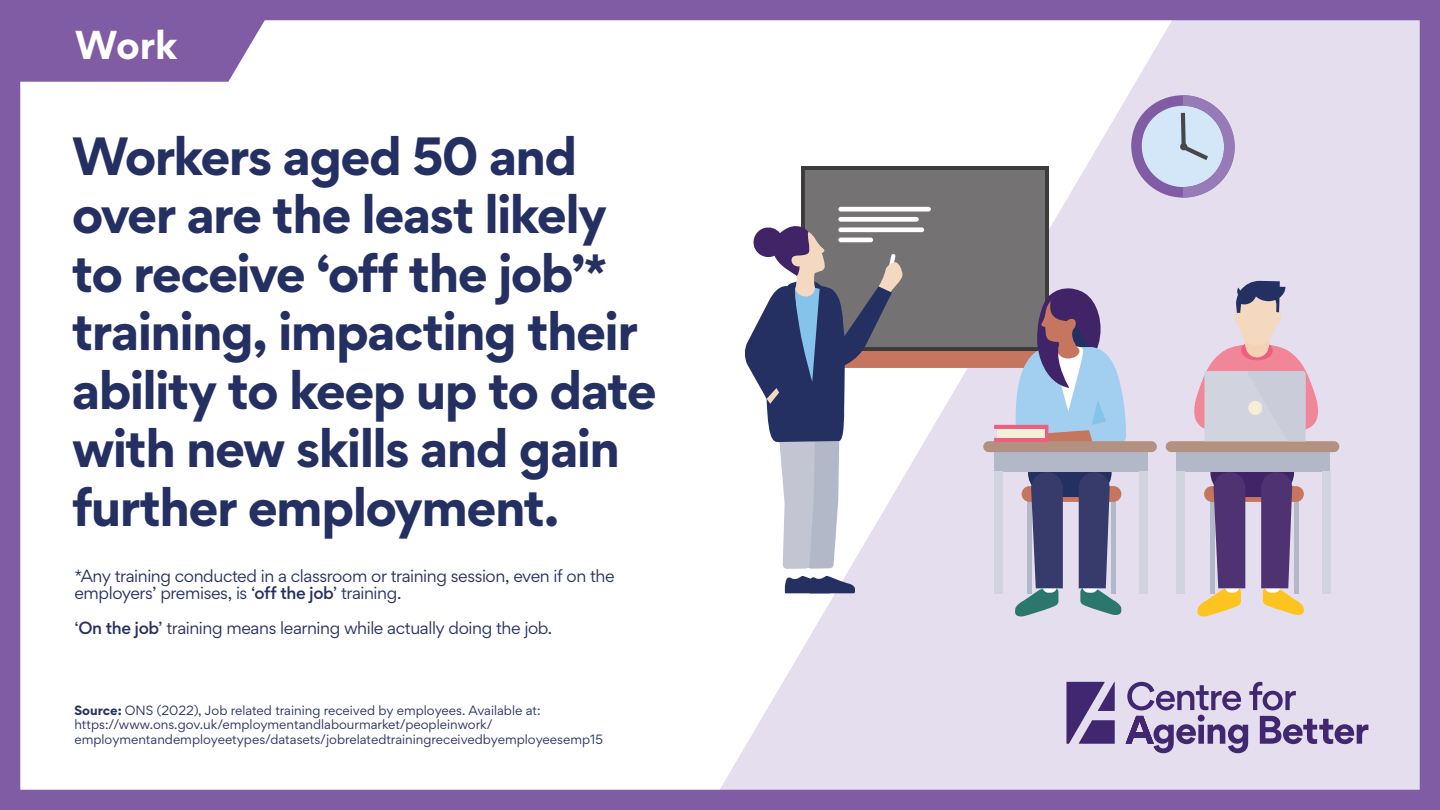
<style>
.page{position:relative;width:1440px;height:810px;background:#fff}
.page>*{position:absolute;margin:0;border:0;box-sizing:border-box;transform-origin:0 0}
.t1{font:700 48px/58.5px "Gordita";letter-spacing:-.035em;color:#242f62}
.t2{font:700 36px "Gordita";color:#fff}
.t3{font:15.75px/17.2px "Gordita";letter-spacing:-.025em;color:#242f62}
.t4{font:12px/14.2px "Gordita";color:#242f62}
.s1{font-weight:500}
.s2{font-weight:700}
</style>
<div class="page">
<svg style="left:720px;top:21px;width:699px;height:768px;fill:#e4deef"></svg>
<div style="left:0;top:0;width:1440px;height:810px;border:20px solid #7f5ca3"></div>
<svg style="left:1066px;top:682px;width:49px;height:62px;background:#6c5992"></svg>
<svg style="left:1126px;top:682px;width:242px;height:71px;background:#b5aaca"></svg>
<svg style="left:10px;top:0;width:268px;height:82px;background:#8a6aab"></svg>
<div style="left:801px;top:166px;width:248px;height:185px;background:#3c3c3b"></div>
<div style="left:805px;top:170px;width:240px;height:177px;background:#757274"></div>
<div style="left:838px;top:207px;width:93px;height:5px;background:#fff;border-radius:2px"></div>
<div style="left:838px;top:217px;width:81px;height:5px;background:#fff;border-radius:2px"></div>
<div style="left:994px;top:448px;width:154px;height:23px;background:#b3b8c9"></div>
<div style="left:983px;top:441px;width:174px;height:11px;background:#b39181;border-radius:5px"></div>
<div style="left:1139px;top:471px;width:9px;height:122px;background:#d1d3de"></div>
<svg style="left:744px;top:218px;width:383px;height:399px"></svg>
<div style="left:997px;top:429px;width:47px;height:9px;background:#f6efd7"></div>
<svg style="left:1197px;top:471px;width:108px;height:146px;background:#9e889e"></svg>
<div style="left:1177px;top:448px;width:153px;height:23px;background:#b3b8c9"></div>
<div style="left:1166px;top:441px;width:173px;height:11px;background:#b39181;border-radius:5px"></div>
<div style="left:1177px;top:471px;width:8px;height:122px;background:#d1d3de"></div>
<div style="left:1322px;top:471px;width:8px;height:122px;background:#d1d3de"></div>
<svg style="left:1186px;top:281px;width:141px;height:160px;background:#d8c8d5"></svg>
<svg style="left:1131px;top:95px;width:104px;height:103px;background:#bebddb"></svg>
<h2 class="t2" style="left:75px;top:16px;width:104px">Work</h2>
<h1 class="t1" style="left:72px;top:126px;width:587px">Workers aged 50 and over are the least likely to receive ‘off the job’* training, impacting their ability to keep up to date with new skills and gain further employment.</h1>
<h3 class="t3" style="left:74px;top:567px;width:542px">*Any training conducted in a classroom or training session, even if on the employers’ premises, is ‘<span class="s1">off the job</span>’ training.</h3>
<h3 class="t3" style="left:74px;top:619px;width:479px">‘<span class="s1">On the job</span>’ training means learning while actually doing the job.</h3>
<p class="t4" style="left:74px;top:703px;width:530px"><span class="s2">Source:</span> ONS (2022), Job related training received by employees. Available at: https://www.ons.gov.uk/employmentandlabourmarket/peopleinwork/ employmentandemployeetypes/datasets/jobrelatedtrainingreceivedbyemployeesemp15</p>
</div>
